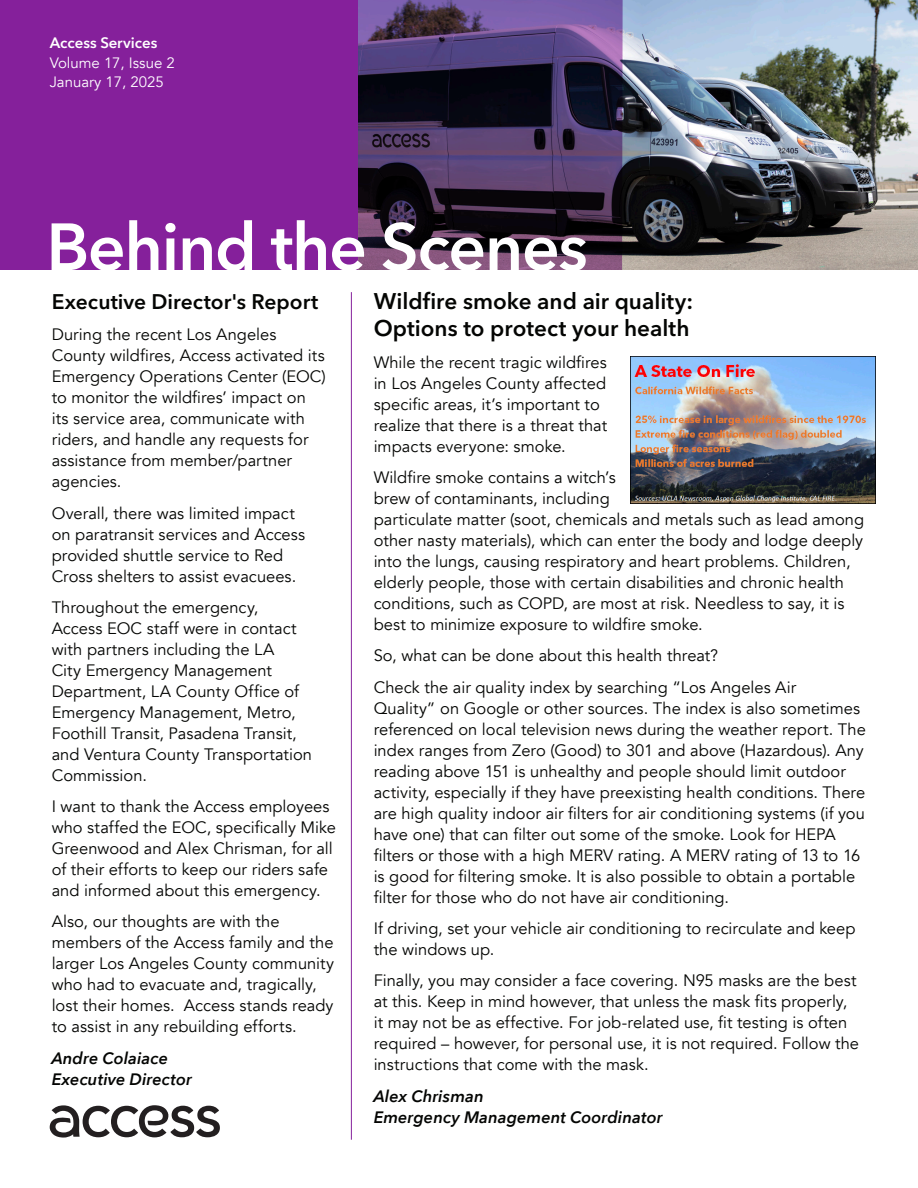
<style>
.page{position:relative;width:918px;height:1188px;background:#fff}
.page>*{position:absolute;margin:0;border:0;box-sizing:border-box;transform-origin:0 0}
.t1{font:600 66px "Avenir Next";letter-spacing:-.02em;color:#fff}
.Andre_s_letter{font:600 22.5px/27px "Avenir Next LT Pro";color:#040503}
.Andre_s_letter-2{font:600 21px "Avenir Next LT Pro";color:#040503}
.Andre_s_letter-3{font:16.5px/21px "Avenir";color:#040503}
.Andre_s_letter-4{font:italic 600 16.5px/21px "Avenir Next";letter-spacing:.005em;color:#040503}
.t2{font:15px "Avenir";color:#fff}
.t3{font:600 15px "Avenir Next LT Pro";color:#fff}
</style>
<div class="page">
<svg style="left:49px;top:1105px;width:171px;height:33px"></svg>
<img style="left:623px;top:0;width:295px;height:270px">
<svg style="left:357px;top:0;width:266px;height:270px"></svg>
<div style="left:0;top:0;width:357px;height:270px;background:#85209b"></div>
<hr style="left:351px;top:292px;width:1px;height:848px;background:#85209b">
<img style="left:631px;top:356px;width:244px;height:147px">
<p class="t3" style="left:50px;top:34px;width:109px">Access Services</p>
<p class="t2" style="left:50px;top:54px;width:127px">Volume 17, Issue 2</p>
<p class="t2" style="left:50px;top:73px;width:116px">January 17, 2025</p>
<p class="t1" style="left:46px;top:191px;width:543px">Behind the Scenes</p>
<p class="Andre_s_letter-2" style="left:52px;top:289px;width:268px">Executive Director's Report</p>
<p class="Andre_s_letter-3" style="left:52px;top:325px;width:276px">During the recent Los Angeles<br>County wildfires, Access activated its<br>Emergency Operations Center (EOC) to monitor the wildfires’ impact on its service area, communicate with riders, and handle any requests for assistance from member/partner agencies.</p>
<p class="Andre_s_letter-3" style="left:52px;top:503px;width:255px">Overall, there was limited impact on paratransit services and Access provided shuttle service to Red Cross shelters to assist evacuees.</p>
<p class="Andre_s_letter-3" style="left:52px;top:597px;width:262px">Throughout the emergency,<br>Access EOC staff were in contact with partners including the LA<br>City Emergency Management<br>Department, LA County Office of<br>Emergency Management, Metro,<br>Foothill Transit, Pasadena Transit, and Ventura County Transportation<br>Commission.</p>
<p class="Andre_s_letter-3" style="left:52px;top:796px;width:286px">I want to thank the Access employees who staffed the EOC, specifically Mike Greenwood and Alex Chrisman, for all of their efforts to keep our riders safe and informed about this emergency.</p>
<p class="Andre_s_letter-3" style="left:52px;top:912px;width:284px">Also, our thoughts are with the members of the Access family and the larger Los Angeles County community who had to evacuate and, tragically, lost their homes. Access stands ready to assist in any rebuilding efforts.</p>
<p class="Andre_s_letter-4" style="left:52px;top:1047px;width:142px">Andre Colaiace<br>Executive Director</p>
<p class="Andre_s_letter" style="left:374px;top:288px;width:321px">Wildfire smoke and air quality:<br>Options to protect your health</p>
<p class="Andre_s_letter-3" style="left:374px;top:352px;width:235px">While the recent tragic wildfires in Los Angeles County affected specific areas, it’s important to realize that there is a threat that impacts everyone: smoke.</p>
<p class="Andre_s_letter-3" style="left:374px;top:467px;width:492px">Wildfire smoke contains a witch’s<br>brew of contaminants, including<br>particulate matter (soot, chemicals and metals such as lead among other nasty materials), which can enter the body and lodge deeply into the lungs, causing respiratory and heart problems. Children, elderly people, those with certain disabilities and chronic health conditions, such as COPD, are most at risk. Needless to say, it is best to minimize exposure to wildfire smoke.</p>
<p class="Andre_s_letter-3" style="left:374px;top:646px;width:346px">So, what can be done about this health threat?</p>
<p class="Andre_s_letter-3" style="left:374px;top:677px;width:494px">Check the air quality index by searching “Los Angeles Air<br>Quality” on Google or other sources. The index is also sometimes referenced on local television news during the weather report. The index ranges from Zero (Good) to 301 and above (Hazardous). Any reading above 151 is unhealthy and people should limit outdoor activity, especially if they have preexisting health conditions. There are high quality indoor air filters for air conditioning systems (if you have one) that can filter out some of the smoke. Look for HEPA filters or those with a high MERV rating. A MERV rating of 13 to 16 is good for filtering smoke. It is also possible to obtain a portable filter for those who do not have air conditioning.</p>
<p class="Andre_s_letter-3" style="left:374px;top:918px;width:483px">If driving, set your vehicle air conditioning to recirculate and keep the windows up.</p>
<p class="Andre_s_letter-3" style="left:374px;top:970px;width:487px">Finally, you may consider a face covering. N95 masks are the best at this. Keep in mind however, that unless the mask fits properly, it may not be as effective. For job-related use, fit testing is often required – however, for personal use, it is not required. Follow the instructions that come with the mask.</p>
<p class="Andre_s_letter-4" style="left:374px;top:1085px;width:290px">Alex Chrisman<br>Emergency Management Coordinator</p>
</div>
